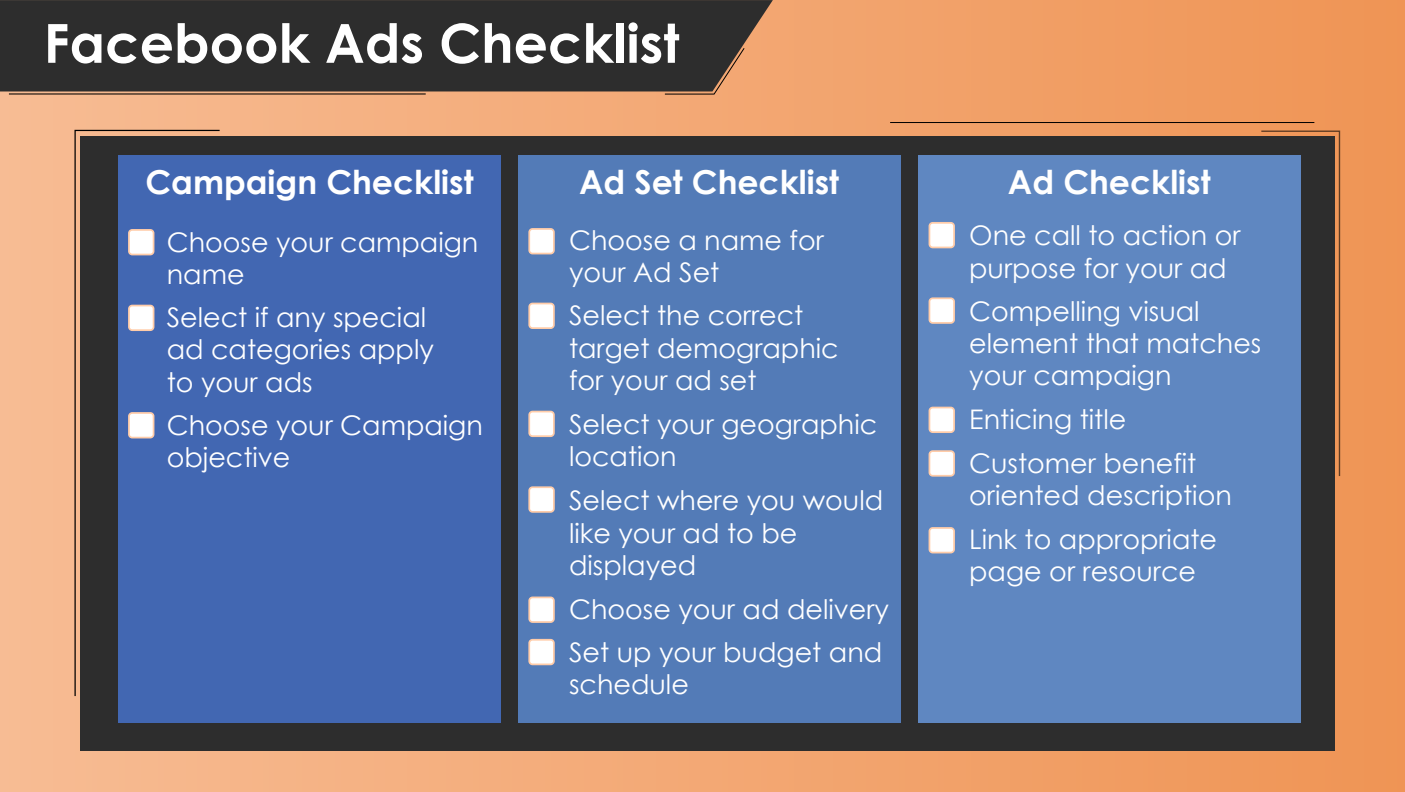
<style>
.page{position:relative;width:1405px;height:792px;background:#fff}
.page>*{position:absolute;margin:0;border:0;box-sizing:border-box;transform-origin:0 0}
.t1{font:700 53.9px "Century Gothic";color:#fff}
.t2{font:700 33px "Century Gothic";color:#fff}
.t3{font:27px/32.4px "Century Gothic";color:#fff}
</style>
<div class="page">
<div style="left:0;top:0;width:1405px;height:792px;background:linear-gradient(to right,#f7bc94,#ee9455)"></div>
<div style="left:0;top:0;width:773px;height:91px;background:#2d2d2d"></div>
<svg style="left:664px;top:47px;width:81px;height:48px;background:#5d4a3d"></svg>
<hr style="left:9px;top:93px;width:417px;height:2px;background:#000">
<svg style="left:74px;top:129px;width:147px;height:568px;background:#c49372"></svg>
<div style="left:80px;top:136px;width:1254px;height:615px;background:#2d2d2d"></div>
<hr style="left:890px;top:122px;width:424px;height:1px;background:#000">
<svg style="left:1261px;top:131px;width:79px;height:345px"></svg>
<div style="left:118px;top:155px;width:383px;height:567px;background:#4267b2"></div>
<div style="left:129px;top:230px;width:25px;height:25px;background:#fff;border-radius:3px"></div>
<div style="left:128px;top:229px;width:26px;height:26px;border:2px solid #ffcca9;border-radius:3px"></div>
<div style="left:129px;top:306px;width:25px;height:24px;background:#fff;border-radius:3px"></div>
<div style="left:128px;top:305px;width:26px;height:26px;border:2px solid #ffcca9;border-radius:3px"></div>
<div style="left:129px;top:413px;width:25px;height:25px;background:#fff;border-radius:3px"></div>
<div style="left:128px;top:412px;width:26px;height:26px;border:2px solid #ffcca9;border-radius:3px"></div>
<div style="left:518px;top:155px;width:382px;height:567px;background:#537bb7"></div>
<div style="left:529px;top:229px;width:25px;height:25px;background:#fff;border-radius:3px"></div>
<div style="left:528px;top:228px;width:27px;height:26px;border:2px solid #ffcca9;border-radius:3px"></div>
<div style="left:529px;top:303px;width:25px;height:25px;background:#fff;border-radius:3px"></div>
<div style="left:528px;top:303px;width:27px;height:26px;border:2px solid #ffcca9;border-radius:3px"></div>
<div style="left:529px;top:412px;width:25px;height:24px;background:#fff;border-radius:3px"></div>
<div style="left:528px;top:411px;width:27px;height:26px;border:2px solid #ffcca9;border-radius:3px"></div>
<div style="left:529px;top:487px;width:25px;height:25px;background:#fff;border-radius:3px"></div>
<div style="left:528px;top:486px;width:27px;height:27px;border:2px solid #ffcca9;border-radius:3px"></div>
<div style="left:529px;top:597px;width:25px;height:25px;background:#fff;border-radius:3px"></div>
<div style="left:528px;top:597px;width:27px;height:26px;border:2px solid #ffcca9;border-radius:3px"></div>
<div style="left:529px;top:640px;width:25px;height:24px;background:#fff;border-radius:3px"></div>
<div style="left:528px;top:639px;width:27px;height:26px;border:2px solid #ffcca9;border-radius:3px"></div>
<div style="left:918px;top:155px;width:382px;height:567px;background:#5f87c1"></div>
<div style="left:929px;top:223px;width:25px;height:24px;background:#fff;border-radius:3px"></div>
<div style="left:928px;top:222px;width:27px;height:26px;border:2px solid #ffcca9;border-radius:3px"></div>
<div style="left:929px;top:298px;width:25px;height:25px;background:#fff;border-radius:3px"></div>
<div style="left:928px;top:297px;width:27px;height:27px;border:2px solid #ffcca9;border-radius:3px"></div>
<div style="left:929px;top:408px;width:25px;height:24px;background:#fff;border-radius:3px"></div>
<div style="left:928px;top:407px;width:27px;height:26px;border:2px solid #ffcca9;border-radius:3px"></div>
<div style="left:929px;top:451px;width:25px;height:25px;background:#fff;border-radius:3px"></div>
<div style="left:928px;top:450px;width:27px;height:27px;border:2px solid #ffcca9;border-radius:3px"></div>
<div style="left:929px;top:528px;width:25px;height:25px;background:#fff;border-radius:3px"></div>
<div style="left:928px;top:527px;width:27px;height:26px;border:2px solid #ffcca9;border-radius:3px"></div>
<h1 class="t1" style="left:44px;top:2px;width:637px">Facebook Ads Checklist</h1>
<p class="t2" style="left:145px;top:157px;width:330px">Campaign Checklist</p>
<p class="t3" style="left:167px;top:225px;width:313px">Choose your campaign name</p>
<p class="t3" style="left:167px;top:300px;width:269px">Select if any special ad categories apply to your ads</p>
<p class="t3" style="left:167px;top:408px;width:318px">Choose your Campaign objective</p>
<p class="t2" style="left:579px;top:157px;width:262px">Ad Set Checklist</p>
<p class="t3" style="left:569px;top:223px;width:256px">Choose a name for your Ad Set</p>
<p class="t3" style="left:569px;top:299px;width:271px">Select the correct target demographic for your ad set</p>
<p class="t3" style="left:569px;top:407px;width:310px">Select your geographic location</p>
<p class="t3" style="left:569px;top:484px;width:316px">Select where you would like your ad to be displayed</p>
<p class="t3" style="left:569px;top:587px;width:321px;line-height:43.3px">Choose your ad delivery<br>Set up your budget and</p>
<p class="t3" style="left:569px;top:668px;width:121px">schedule</p>
<p class="t2" style="left:1008px;top:157px;width:204px">Ad Checklist</p>
<p class="t3" style="left:969px;top:219px;width:273px">One call to action or purpose for your ad</p>
<p class="t3" style="left:969px;top:294px;width:294px">Compelling visual element that matches your campaign</p>
<p class="t3" style="left:969px;top:397px;width:229px;line-height:43.7px">Enticing title<br>Customer benefit</p>
<p class="t3" style="left:969px;top:473px;width:264px;line-height:43.6px">oriented description<br>Link to appropriate</p>
<p class="t3" style="left:969px;top:555px;width:228px">page or resource</p>
</div>
